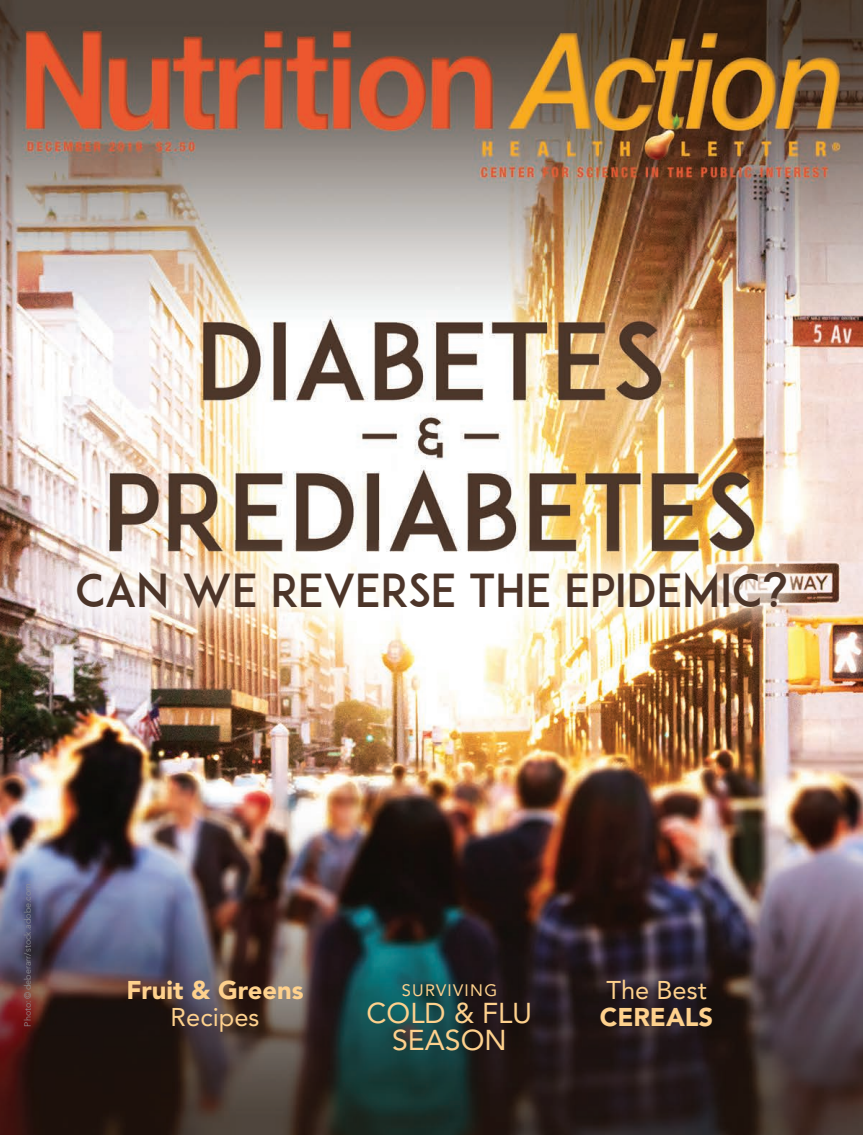
<style>
.page{position:relative;width:863px;height:1135px;background:#fff}
.page>*{position:absolute;margin:0;border:0;box-sizing:border-box;transform-origin:0 0}
.t1{font:45px "ADAM.CGPRO";letter-spacing:-.01em;color:#4d3529}
.t2{font:28.5px/27px "Avenir LT Std";color:#fed18d;text-align:center}
.t3{font:900 25.5px "Avenir LT Std";color:#fed18d}
.t4{font:25.5px "Avenir LT Std";color:#fed18d}
.t5{font:16.5px "Avenir LT Std";letter-spacing:.08em;color:#fed18d}
.t6{font:300 9px "Avenir LT Std";color:#939598}
</style>
<div class="page">
<img style="left:0;top:0;width:863px;height:1134px">
<img style="left:46px;top:540px;width:771px;height:98px">
<h1 class="t1" style="left:75px;top:563px;width:715px">CAN WE REVERSE THE EPIDEMIC?</h1>
<p class="t6" style="left:23px;top:1026px;width:147px;rotate:-90deg">Photo: © deberarr/stock.adobe.com.</p>
<h3 class="t3" style="left:126px;top:974px;width:179px">Fruit &amp; Greens</h3>
<h3 class="t4" style="left:171px;top:1002px;width:90px">Recipes</h3>
<h3 class="t5" style="left:402px;top:981px;width:97px">SURVIVING</h3>
<h2 class="t2" style="left:367px;top:1000px;width:167px">COLD &amp; FLU<br>SEASON</h2>
<h3 class="t4" style="left:606px;top:975px;width:102px">The Best</h3>
<h3 class="t3" style="left:600px;top:1001px;width:115px">CEREALS</h3>
</div>
